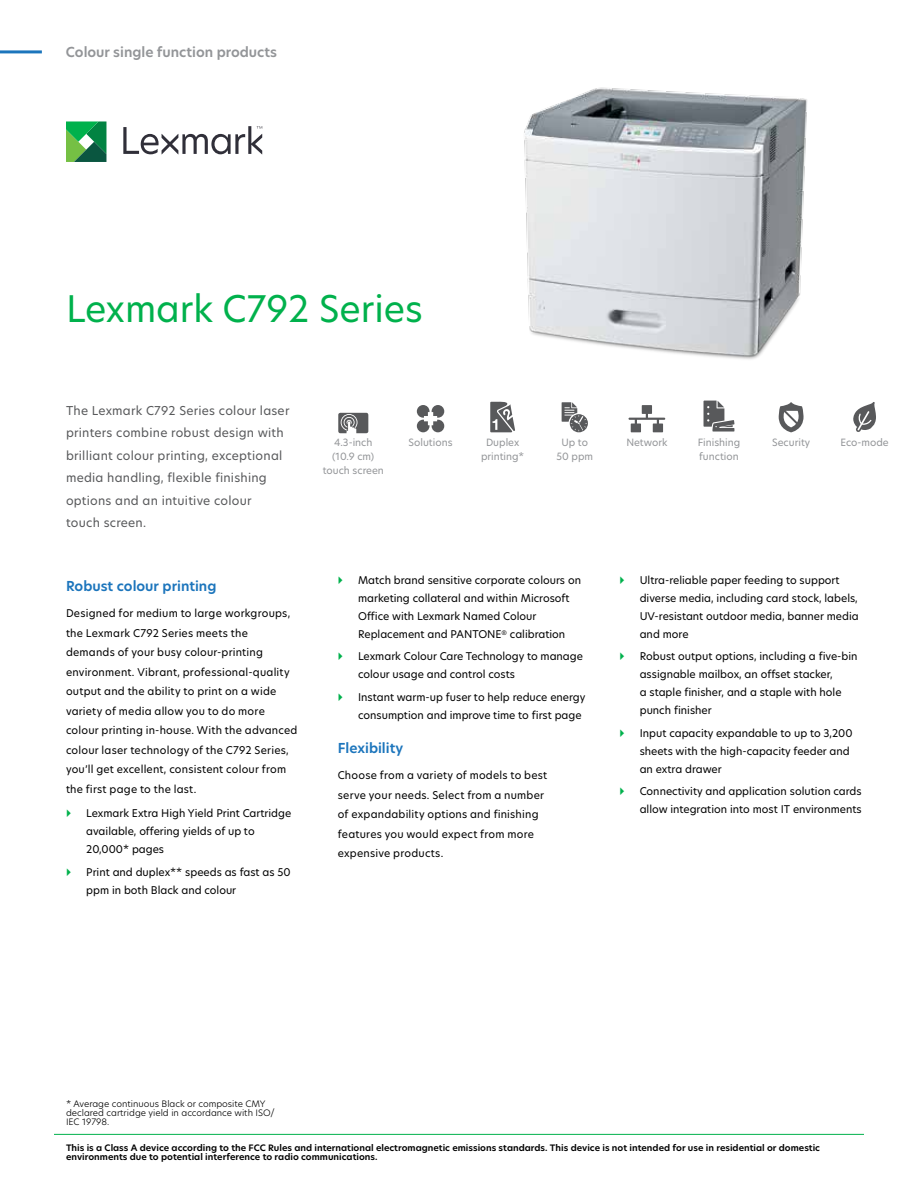
<style>
.page{position:relative;width:918px;height:1188px;background:#fff}
.page>*{position:absolute;margin:0;border:0;box-sizing:border-box;transform-origin:0 0}
.t1{font:36px "TP Hero";color:#00b14c}
.t2{font:600 13.5px "TP Hero";color:#1c75bc}
.t3{font:600 13.5px "TP Hero";color:#939598}
.t4{font:12px/22.5px "TP Hero";letter-spacing:.02em;color:#58595b}
.t5{font:10.5px/18px "TP Hero";color:#000}
.t6{font:10.5px/19.5px "TP Hero";letter-spacing:.02em;color:#000}
.t7{font:9.9px/13.6px "TP Hero";color:#939598;text-align:center}
.t8{font:600 8.7px/9px "TP Hero";color:#000}
.t9{font:300 8.7px/9px "TP Hero";color:#000}
</style>
<div class="page">
<hr style="left:0;top:50px;width:42px;height:3px;background:#1c75bc">
<svg style="left:123px;top:126px;width:139px;height:28px"></svg>
<svg style="left:66px;top:121px;width:40px;height:41px;background:#359d56"></svg>
<svg style="left:338px;top:413px;width:30px;height:20px"></svg>
<svg style="left:417px;top:405px;width:27px;height:27px"></svg>
<svg style="left:490px;top:402px;width:25px;height:30px"></svg>
<svg style="left:562px;top:402px;width:26px;height:30px"></svg>
<svg style="left:629px;top:405px;width:36px;height:27px"></svg>
<svg style="left:704px;top:401px;width:30px;height:31px"></svg>
<svg style="left:779px;top:402px;width:25px;height:30px"></svg>
<svg style="left:853px;top:402px;width:23px;height:30px"></svg>
<img style="left:524px;top:87px;width:283px;height:272px">
<hr style="left:54px;top:1134px;width:810px;height:1px;background:#00b14c">
<p class="t3" style="left:66px;top:43px;width:213px">Colour single function products</p>
<h1 class="t1" style="left:66px;top:284px;width:359px">Lexmark C792 Series</h1>
<p class="t4" style="left:66px;top:399px;width:225px">The Lexmark C792 Series colour laser printers combine robust design with brilliant colour printing, exceptional media handling, flexible finishing options and an intuitive colour<br>touch screen.</p>
<p class="t2" style="left:66px;top:577px;width:152px">Robust colour printing</p>
<p class="t6" style="left:66px;top:603px;width:233px">Designed for medium to large workgroups, the Lexmark C792 Series meets the demands of your busy colour-printing environment. Vibrant, professional-quality output and the ability to print on a wide variety of media allow you to do more colour printing in-house. With the advanced colour laser technology of the C792 Series, you’ll get excellent, consistent colour from the first page to the last.</p>
<p class="t5" style="left:86px;top:804px;width:207px">Lexmark Extra High Yield Print Cartridge available, offering yields of up to<br>20,000* pages</p>
<p class="t5" style="left:86px;top:863px;width:206px">Print and duplex** speeds as fast as 50 ppm in both Black and colour</p>
<p class="t7" style="left:323px;top:436px;width:63px">4.3-inch (10.9 cm) touch screen</p>
<p class="t7" style="left:409px;top:436px;width:45px">Solutions</p>
<p class="t7" style="left:481px;top:436px;width:45px">Duplex printing*</p>
<p class="t7" style="left:556px;top:436px;width:38px">Up to<br>50 ppm</p>
<p class="t7" style="left:626px;top:436px;width:43px">Network</p>
<p class="t7" style="left:698px;top:436px;width:44px;text-align:left">Finishing function</p>
<p class="t7" style="left:772px;top:436px;width:40px">Security</p>
<p class="t7" style="left:841px;top:436px;width:50px">Eco-mode</p>
<p class="t5" style="left:358px;top:571px;width:224px">Match brand sensitive corporate colours on marketing collateral and within Microsoft Office with Lexmark Named Colour Replacement and PANTONE<sup>®</sup> calibration</p>
<p class="t5" style="left:358px;top:647px;width:226px">Lexmark Colour Care Technology to manage colour usage and control costs</p>
<p class="t5" style="left:358px;top:688px;width:229px">Instant warm-up fuser to help reduce energy consumption and improve time to first page</p>
<p class="t2" style="left:338px;top:739px;width:67px">Flexibility</p>
<p class="t6" style="left:338px;top:766px;width:211px">Choose from a variety of models to best serve your needs. Select from a number of expandability options and finishing features you would expect from more expensive products.</p>
<p class="t5" style="left:640px;top:571px;width:220px">Ultra-reliable paper feeding to support diverse media, including card stock, labels, UV-resistant outdoor media, banner media and more</p>
<p class="t5" style="left:640px;top:647px;width:219px">Robust output options, including a five-bin assignable mailbox, an offset stacker,<br>a staple finisher, and a staple with hole punch finisher</p>
<p class="t5" style="left:640px;top:724px;width:214px">Input capacity expandable to up to 3,200 sheets with the high-capacity feeder and an extra drawer</p>
<p class="t5" style="left:640px;top:782px;width:223px">Connectivity and application solution cards allow integration into most IT environments</p>
<p class="t9" style="left:66px;top:1099px;width:210px">* Average continuous Black or composite CMY declared cartridge yield in accordance with ISO/<br>IEC 19798.</p>
<p class="t8" style="left:66px;top:1143px;width:756px">This is a Class A device according to the FCC Rules and international electromagnetic emissions standards. This device is not intended for use in residential or domestic environments due to potential interference to radio communications.</p>
</div>
